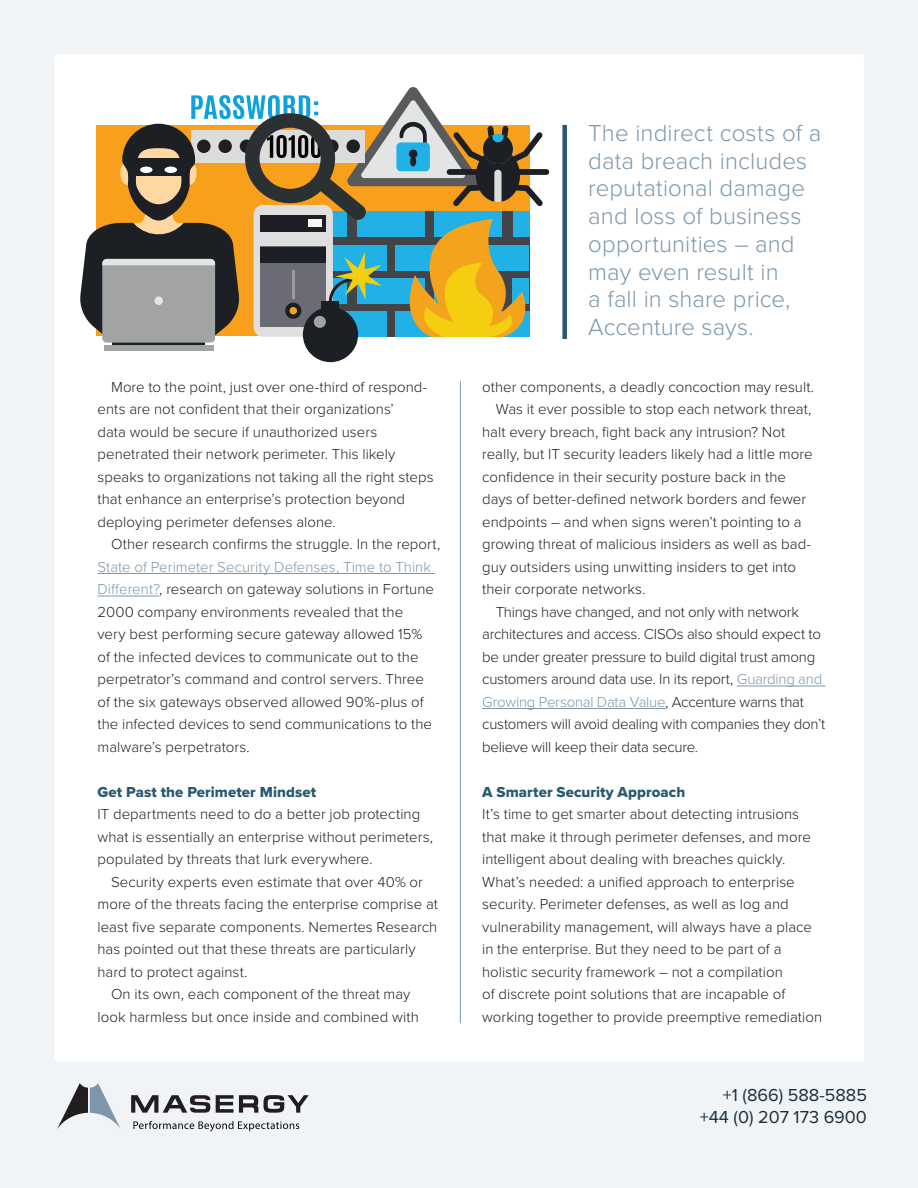
<style>
.page{position:relative;width:918px;height:1188px;background:#f1f4f6}
.page>*{position:absolute;margin:0;border:0;box-sizing:border-box;transform-origin:0 0}
.t1{font:300 24px/27.8px "Proxima Nova";letter-spacing:.005em;color:#7c97ab}
.t2{font:18px "Proxima Nova";color:#192d3c}
.mas_para_indent{font:300 15px/22.5px "Proxima Nova";color:#231f20}
.mas_subhead{font:15px "Proxima Nova Extrabld";letter-spacing:.01em;color:#285970}
.s1{color:#7c97ab}
</style>
<div class="page">
<div style="left:54px;top:54px;width:810px;height:1008px;background:#fff;border-radius:3px"></div>
<svg style="left:133px;top:1121px;width:166px;height:10px"></svg>
<svg style="left:57px;top:1083px;width:64px;height:46px"></svg>
<svg style="left:131px;top:1095px;width:79px;height:18px"></svg>
<svg style="left:216px;top:1095px;width:42px;height:18px"></svg>
<svg style="left:264px;top:1095px;width:45px;height:18px"></svg>
<hr style="left:98px;top:573px;width:337px;height:1px;background:#7c97ab">
<hr style="left:98px;top:596px;width:61px;height:1px;background:#7c97ab">
<hr style="left:737px;top:686px;width:89px;height:1px;background:#7c97ab">
<hr style="left:482px;top:708px;width:183px;height:1px;background:#7c97ab">
<hr style="left:460px;top:381px;width:1px;height:642px;background:#7c97ab">
<div style="left:562px;top:125px;width:5px;height:214px;background:#285970"></div>
<div style="left:502px;top:169px;width:47px;height:6px;background:#1c1f24;border-radius:3px"></div>
<div style="left:303px;top:307px;width:55px;height:55px;background:#1c1f24;border-radius:50%"></div>
<div style="left:112px;top:341px;width:93px;height:5px;background:#1c1f24"></div>
<div style="left:102px;top:259px;width:113px;height:84px;background:#a2a3a3;border-radius:4px"></div>
<svg style="left:80px;top:87px;width:463px;height:250px"></svg>
<div style="left:104px;top:345px;width:109px;height:6px;background:#a2a3a3"></div>
<div style="left:154px;top:296px;width:9px;height:9px;background:#e3e4e4;border-radius:50%"></div>
<p class="mas_para_indent" style="left:98px;top:376px;width:338px;text-indent:14px">More to the point, just over one-third of respond&shy;ents are not confident that their organizations’<br>data would be secure if unauthorized users penetrated their network perimeter. This likely speaks to organizations not taking all the right steps that enhance an enterprise’s protection beyond deploying perimeter defenses alone.</p>
<p class="mas_para_indent" style="left:98px;top:533px;width:344px;text-indent:14px">Other research confirms the struggle. In the report, <span class="s1">State of Perimeter Security Defenses, Time to Think Different?</span>, research on gateway solutions in Fortune 2000 company environments revealed that the<br>very best performing secure gateway allowed 15%<br>of the infected devices to communicate out to the perpetrator’s command and control servers. Three<br>of the six gateways observed allowed 90%-plus of the infected devices to send communications to the malware’s perpetrators.</p>
<p class="mas_subhead" style="left:98px;top:783px;width:220px">Get Past the Perimeter Mindset</p>
<p class="mas_para_indent" style="left:98px;top:803px;width:337px">IT departments need to do a better job protecting what is essentially an enterprise without perimeters, populated by threats that lurk everywhere.</p>
<p class="mas_para_indent" style="left:98px;top:871px;width:342px;text-indent:14px">Security experts even estimate that over 40% or more of the threats facing the enterprise comprise at least five separate components. Nemertes Research has pointed out that these threats are particularly hard to protect against.</p>
<p class="mas_para_indent" style="left:98px;top:983px;width:323px;text-align:center">On its own, each component of the threat may look harmless but once inside and combined with</p>
<p class="t1" style="left:588px;top:119px;width:235px">The indirect costs of a data breach includes reputational damage and loss of business opportunities – and may even result in<br>a fall in share price,<br>Accenture says.</p>
<p class="mas_para_indent" style="left:482px;top:376px;width:334px">other components, a deadly concoction may result.</p>
<p class="mas_para_indent" style="left:482px;top:398px;width:332px;text-indent:14px">Was it ever possible to stop each network threat, halt every breach, fight back any intrusion? Not really, but IT security leaders likely had a little more confidence in their security posture back in the days of better-defined network borders and fewer endpoints – and when signs weren’t pointing to a growing threat of malicious insiders as well as bad&shy;guy outsiders using unwitting insiders to get into their corporate networks.</p>
<p class="mas_para_indent" style="left:482px;top:601px;width:345px;text-indent:14px">Things have changed, and not only with network architectures and access. CISOs also should expect to be under greater pressure to build digital trust among customers around data use. In its report, <span class="s1">Guarding and Growing Personal Data Value</span>, Accenture warns that customers will avoid dealing with companies they don’t believe will keep their data secure.</p>
<p class="mas_subhead" style="left:482px;top:783px;width:205px">A Smarter Security Approach</p>
<p class="mas_para_indent" style="left:482px;top:803px;width:342px">It’s time to get smarter about detecting intrusions that make it through perimeter defenses, and more intelligent about dealing with breaches quickly.<br>What’s needed: a unified approach to enterprise security. Perimeter defenses, as well as log and vulnerability management, will always have a place in the enterprise. But they need to be part of a holistic security framework – not a compilation<br>of discrete point solutions that are incapable of working together to provide preemptive remediation</p>
<p class="t2" style="left:723px;top:1084px;width:146px">+1 (866) 588-5885</p>
<p class="t2" style="left:700px;top:1106px;width:169px">+44 (0) 207 173 6900</p>
</div>
